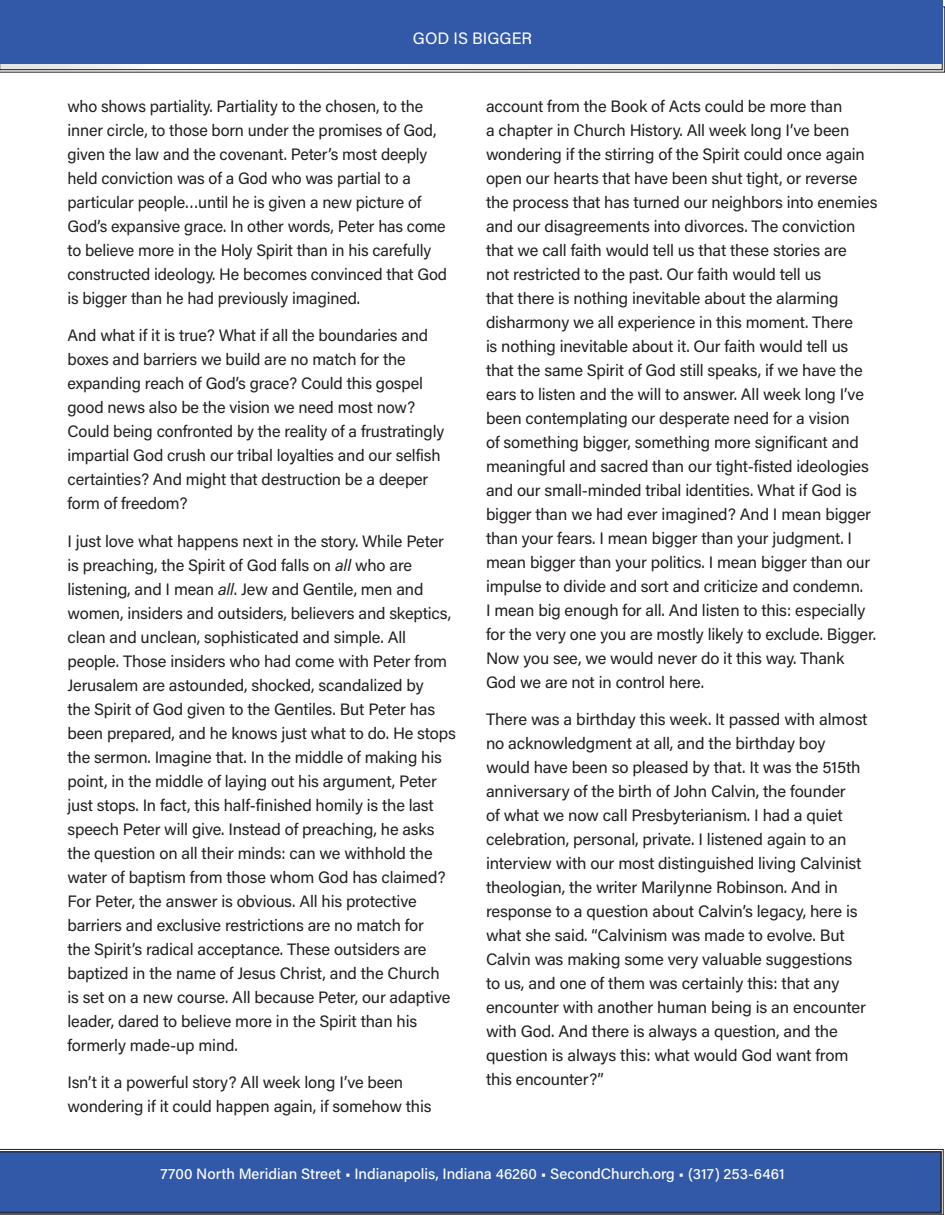
<style>
.page{position:relative;width:945px;height:1215px;background:#fff}
.page>*{position:absolute;margin:0;border:0;box-sizing:border-box;transform-origin:0 0}
.LIT_rack_body{font:16.5px/24px "Acumin Pro";letter-spacing:-.01em;color:#231f20}
.t1{font:16.5px "Acumin Pro";color:#fff}
.t2{font:500 15px "Acumin Pro";color:#fff}
.s1{font-style:italic}
</style>
<div class="page">
<svg style="left:0;top:1149px;width:944px;height:66px"></svg>
<div style="left:0;top:1152px;width:941px;height:61px;background:#3159a7"></div>
<svg style="left:0;top:6px;width:945px;height:67px"></svg>
<div style="left:0;top:9px;width:943px;height:61px;border:1px solid #231f20"></div>
<div style="left:0;top:0;width:944px;height:63px;background:#3159a7"></div>
<p class="t1" style="left:413px;top:26px;width:121px">GOD IS BIGGER</p>
<p class="LIT_rack_body" style="left:68px;top:93px;width:381px">who shows partiality. Partiality to the chosen, to the inner circle, to those born under the promises of God, given the law and the covenant. Peter’s most deeply held conviction was of a God who was partial to a particular people…until he is given a new picture of God’s expansive grace. In other words, Peter has come to believe more in the Holy Spirit than in his carefully constructed ideology. He becomes convinced that God is bigger than he had previously imagined.</p>
<p class="LIT_rack_body" style="left:68px;top:323px;width:378px">And what if it is true? What if all the boundaries and boxes and barriers we build are no match for the expanding reach of God’s grace? Could this gospel good news also be the vision we need most now?<br>Could being confronted by the reality of a frustratingly impartial God crush our tribal loyalties and our selfish certainties? And might that destruction be a deeper form of freedom?</p>
<p class="LIT_rack_body" style="left:68px;top:528px;width:390px">I just love what happens next in the story. While Peter is preaching, the Spirit of God falls on <span class="s1">all</span> who are listening, and I mean <span class="s1">all</span>. Jew and Gentile, men and women, insiders and outsiders, believers and skeptics, clean and unclean, sophisticated and simple. All people. Those insiders who had come with Peter from Jerusalem are astounded, shocked, scandalized by<br>the Spirit of God given to the Gentiles. But Peter has been prepared, and he knows just what to do. He stops the sermon. Imagine that. In the middle of making his point, in the middle of laying out his argument, Peter just stops. In fact, this half-finished homily is the last speech Peter will give. Instead of preaching, he asks the question on all their minds: can we withhold the water of baptism from those whom God has claimed?<br>For Peter, the answer is obvious. All his protective barriers and exclusive restrictions are no match for<br>the Spirit’s radical acceptance. These outsiders are baptized in the name of Jesus Christ, and the Church<br>is set on a new course. All because Peter, our adaptive leader, dared to believe more in the Spirit than his formerly made-up mind.</p>
<p class="LIT_rack_body" style="left:68px;top:1070px;width:366px">Isn’t it a powerful story? All week long I’ve been wondering if it could happen again, if somehow this</p>
<p class="LIT_rack_body" style="left:486px;top:93px;width:393px">account from the Book of Acts could be more than<br>a chapter in Church History. All week long I’ve been wondering if the stirring of the Spirit could once again open our hearts that have been shut tight, or reverse the process that has turned our neighbors into enemies and our disagreements into divorces. The conviction that we call faith would tell us that these stories are<br>not restricted to the past. Our faith would tell us<br>that there is nothing inevitable about the alarming disharmony we all experience in this moment. There<br>is nothing inevitable about it. Our faith would tell us that the same Spirit of God still speaks, if we have the ears to listen and the will to answer. All week long I’ve been contemplating our desperate need for a vision<br>of something bigger, something more significant and meaningful and sacred than our tight-fisted ideologies and our small-minded tribal identities. What if God is bigger than we had ever imagined? And I mean bigger than your fears. I mean bigger than your judgment. I mean bigger than your politics. I mean bigger than our impulse to divide and sort and criticize and condemn.<br>I mean big enough for all. And listen to this: especially for the very one you are mostly likely to exclude. Bigger.<br>Now you see, we would never do it this way. Thank God we are not in control here.</p>
<p class="LIT_rack_body" style="left:486px;top:707px;width:383px">There was a birthday this week. It passed with almost no acknowledgment at all, and the birthday boy would have been so pleased by that. It was the 515th anniversary of the birth of John Calvin, the founder<br>of what we now call Presbyterianism. I had a quiet celebration, personal, private. I listened again to an interview with our most distinguished living Calvinist theologian, the writer Marilynne Robinson. And in response to a question about Calvin’s legacy, here is what she said. “Calvinism was made to evolve. But Calvin was making some very valuable suggestions to us, and one of them was certainly this: that any encounter with another human being is an encounter with God. And there is always a question, and the question is always this: what would God want from this encounter?”</p>
<p class="t2" style="left:160px;top:1163px;width:626px">7700 North Meridian Street • Indianapolis, Indiana 46260 • SecondChurch.org • (317) 253-6461</p>
</div>
